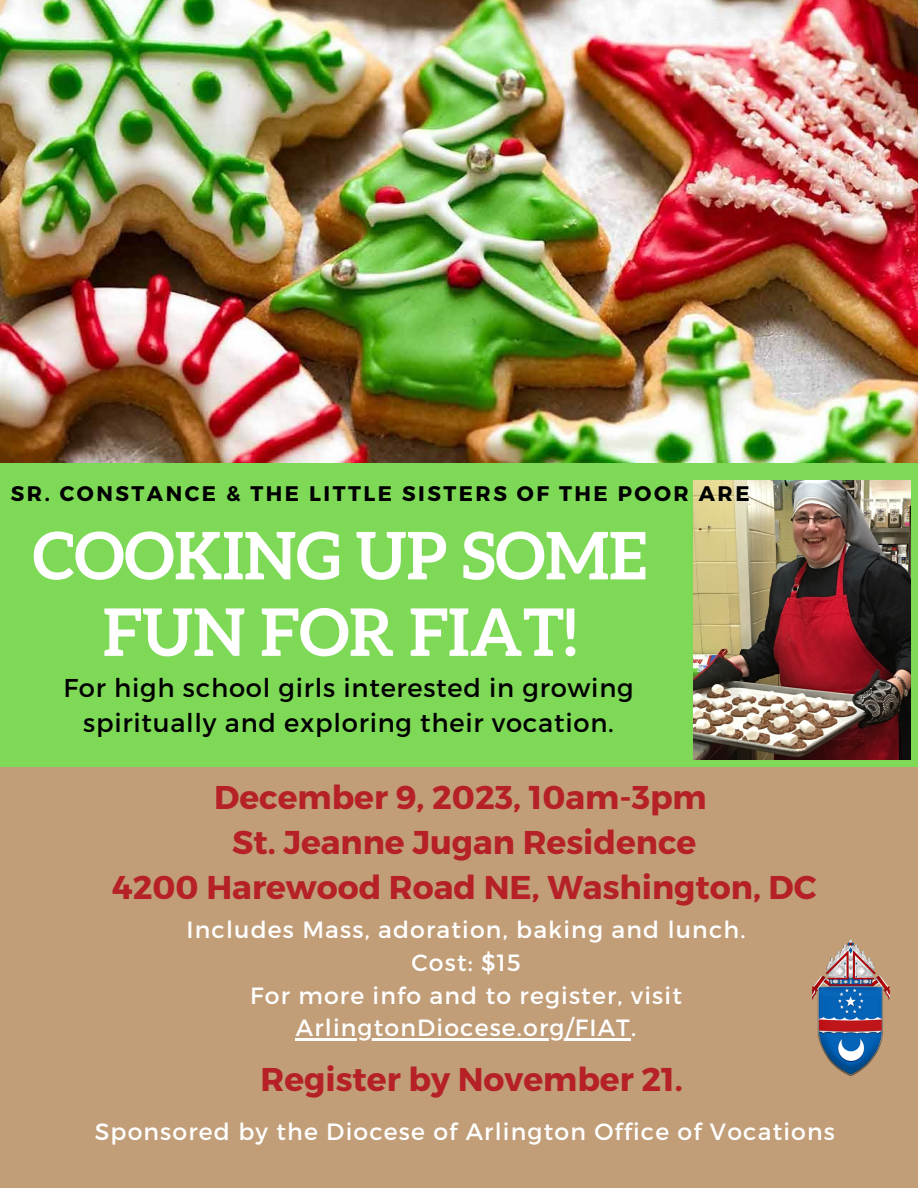
<style>
.page{position:relative;width:918px;height:1188px;background:#fff}
.page>*{position:absolute;margin:0;border:0;box-sizing:border-box;transform-origin:0 0}
.t1{font:700 65.55px/76.5px "Aleo";color:#fff;text-align:center}
.t2{font:700 33px "Montserrat";color:#b52126}
.t3{font:25.8px/35.4px "Montserrat";letter-spacing:.03em;color:#000;text-align:center}
.t4{font:23.55px/32.7px "Montserrat";letter-spacing:.05em;color:#fff;text-align:center}
.t5{font:700 21.15px "Montserrat";letter-spacing:.12em;color:#000}
</style>
<div class="page">
<div style="left:0;top:427px;width:918px;height:409px;background:#7ed957"></div>
<div style="left:0;top:767px;width:918px;height:421px;background:#c19e78"></div>
<img style="left:813px;top:939px;width:76px;height:137px">
<img style="left:693px;top:481px;width:217px;height:279px">
<img style="left:0;top:0;width:918px;height:463px">
<hr style="left:296px;top:1038px;width:335px;height:3px;background:#fff">
<p class="t5" style="left:11px;top:480px;width:740px">SR. CONSTANCE &amp; THE LITTLE SISTERS OF THE POOR ARE</p>
<p class="t1" style="left:33px;top:517px;width:616px">COOKING UP SOME<br>FUN FOR FIAT!</p>
<p class="t3" style="left:63px;top:669px;width:572px">For high school girls interested in growing spiritually and exploring their vocation.</p>
<p class="t2" style="left:214px;top:776px;width:494px">December 9, 2023, 10am-3pm</p>
<p class="t2" style="left:232px;top:821px;width:466px">St. Jeanne Jugan Residence</p>
<p class="t2" style="left:112px;top:866px;width:706px">4200 Harewood Road NE, Washington, DC</p>
<p class="t4" style="left:187px;top:912px;width:560px">Includes Mass, adoration, baking and lunch.</p>
<p class="t4" style="left:411px;top:945px;width:111px">Cost: $15</p>
<p class="t4" style="left:250px;top:978px;width:433px">For more info and to register, visit<br>ArlingtonDiocese.org/FIAT.</p>
<p class="t2" style="left:261px;top:1058px;width:424px">Register by November 21.</p>
<p class="t4" style="left:95px;top:1114px;width:742px">Sponsored by the Diocese of Arlington Office of Vocations</p>
</div>
